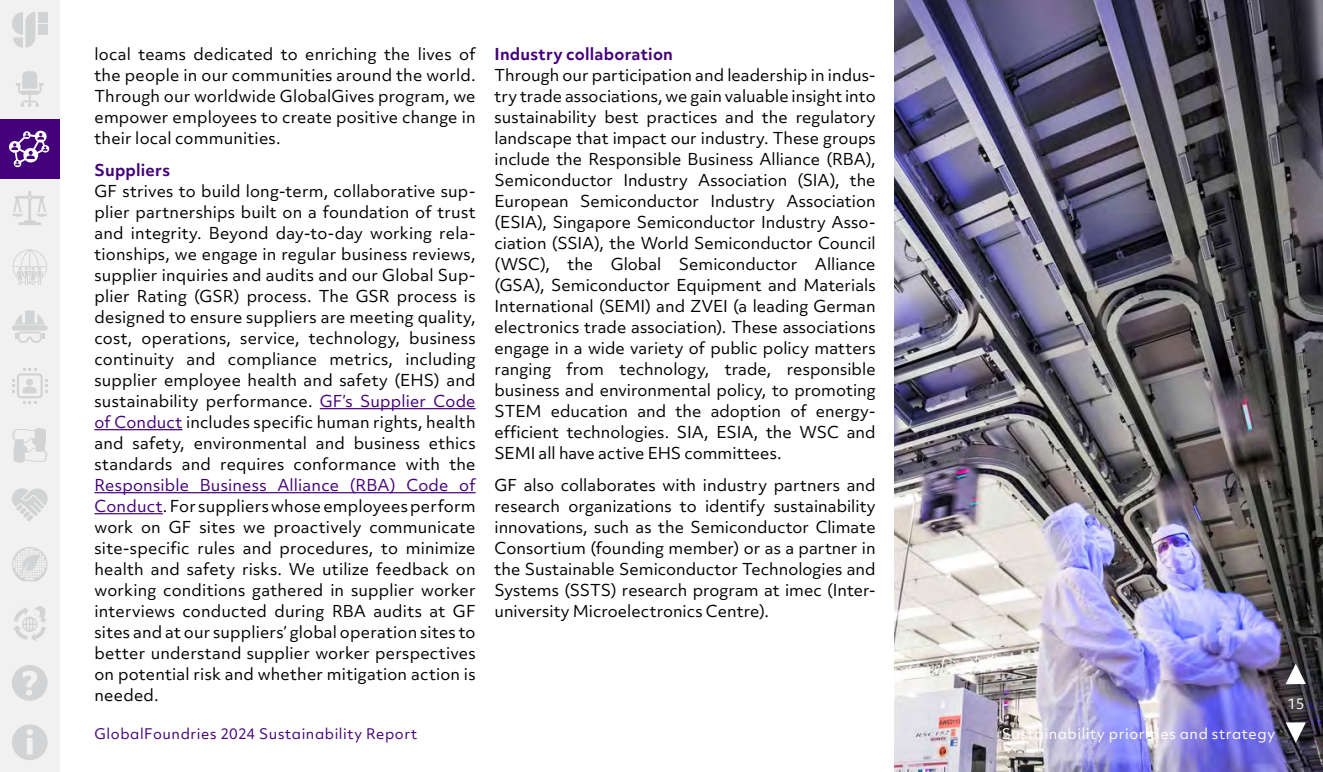
<style>
.page{position:relative;width:1323px;height:772px;background:#fff}
.page>*{position:absolute;margin:0;border:0;box-sizing:border-box;transform-origin:0 0}
._23-BODY_9_12{font:15.75px/21px "Objektiv Mk 3";letter-spacing:.005em;color:#000;text-align:justify}
._23_Deck_Sub1_bold{font:700 15.75px "Objektiv Mk 3";letter-spacing:.015em;color:#43007a}
.t1{font:14px "Objektiv Mk 2";letter-spacing:.04em;color:#43007a}
.O-BODY_9_12{font:14px "Objektiv Mk 2";letter-spacing:.04em;color:#fff}
.s1{color:#43007a}
</style>
<div class="page">
<div style="left:0;top:0;width:60px;height:60px;background:#f1f1f1"></div>
<div style="left:38px;top:25px;width:10px;height:10px;background:#d1d3d4"></div>
<div style="left:38px;top:12px;width:10px;height:10px;background:#d1d3d4"></div>
<svg style="left:12px;top:12px;width:23px;height:36px"></svg>
<div style="left:0;top:59px;width:60px;height:60px;background:#f1f1f1"></div>
<svg style="left:16px;top:71px;width:28px;height:36px"></svg>
<div style="left:0;top:178px;width:60px;height:60px;background:#f1f1f1"></div>
<svg style="left:12px;top:191px;width:36px;height:34px"></svg>
<div style="left:0;top:297px;width:60px;height:59px;background:#f1f1f1"></div>
<svg style="left:12px;top:310px;width:36px;height:33px"></svg>
<div style="left:0;top:237px;width:60px;height:60px;background:#f1f1f1"></div>
<svg style="left:13px;top:249px;width:34px;height:36px"></svg>
<div style="left:0;top:356px;width:60px;height:60px;background:#f1f1f1"></div>
<svg style="left:12px;top:368px;width:36px;height:36px"></svg>
<div style="left:0;top:415px;width:60px;height:60px;background:#f1f1f1"></div>
<svg style="left:12px;top:427px;width:36px;height:36px"></svg>
<div style="left:0;top:475px;width:60px;height:59px;background:#f1f1f1"></div>
<svg style="left:12px;top:488px;width:36px;height:33px"></svg>
<div style="left:0;top:534px;width:60px;height:60px;background:#f1f1f1"></div>
<svg style="left:12px;top:547px;width:36px;height:34px"></svg>
<div style="left:0;top:594px;width:60px;height:59px;background:#f1f1f1"></div>
<svg style="left:13px;top:606px;width:33px;height:35px"></svg>
<div style="left:0;top:653px;width:60px;height:59px;background:#f1f1f1"></div>
<svg style="left:12px;top:665px;width:36px;height:35px"></svg>
<div style="left:0;top:712px;width:60px;height:60px;background:#f1f1f1"></div>
<svg style="left:12px;top:724px;width:36px;height:36px"></svg>
<img style="left:894px;top:0;width:429px;height:772px">
<div style="left:0;top:119px;width:60px;height:59px;background:#43007a"></div>
<svg style="left:9px;top:130px;width:41px;height:38px"></svg>
<hr style="left:320px;top:408px;width:156px;height:1px;background:#43007a">
<hr style="left:94px;top:429px;width:89px;height:1px;background:#43007a">
<hr style="left:94px;top:492px;width:382px;height:1px;background:#43007a">
<hr style="left:94px;top:513px;width:69px;height:1px;background:#43007a">
<svg style="left:1286px;top:722px;width:20px;height:20px"></svg>
<svg style="left:1286px;top:664px;width:20px;height:20px"></svg>
<p class="_23-BODY_9_12" style="left:94px;top:43px;width:383px">local teams dedicated to enriching the lives of the people in our communities around the world.<br>Through our worldwide GlobalGives program, we empower employees to create positive change in their local communities.</p>
<p class="_23_Deck_Sub1_bold" style="left:94px;top:158px;width:77px">Suppliers</p>
<p class="_23-BODY_9_12" style="left:94px;top:180px;width:383px">GF strives to build long-term, collaborative sup&shy;plier partnerships built on a foundation of trust and integrity. Beyond day-to-day working rela&shy;tionships, we engage in regular business reviews, supplier inquiries and audits and our Global Sup&shy;plier Rating (GSR) process. The GSR process is designed to ensure suppliers are meeting quality, cost, operations, service, technology, business continuity and compliance metrics, including supplier employee health and safety (EHS) and sustainability performance. <span class="s1">GF’s Supplier Code of Conduct</span> includes specific human rights, health and safety, environmental and business ethics standards and requires conformance with the <span class="s1">Responsible Business Alliance (RBA) Code of Conduct</span>. For suppliers whose employees perform work on GF sites we proactively communicate site-specific rules and procedures, to minimize health and safety risks. We utilize feedback on working conditions gathered in supplier worker interviews conducted during RBA audits at GF sites and at our suppliers’ global operation sites to better understand supplier worker perspectives on potential risk and whether mitigation action is needed.</p>
<p class="t1" style="left:94px;top:724px;width:324px">GlobalFoundries 2024 Sustainability Report</p>
<p class="_23_Deck_Sub1_bold" style="left:495px;top:43px;width:180px">Industry collaboration</p>
<p class="_23-BODY_9_12" style="left:495px;top:64px;width:383px">Through our participation and leadership in indus&shy;try trade associations, we gain valuable insight into sustainability best practices and the regulatory landscape that impact our industry. These groups include the Responsible Business Alliance (RBA), Semiconductor Industry Association (SIA), the European Semiconductor Industry Association (ESIA), Singapore Semiconductor Industry Asso&shy;ciation (SSIA), the World Semiconductor Council (WSC), the Global Semiconductor Alliance (GSA), Semiconductor Equipment and Materials International (SEMI) and ZVEI (a leading German electronics trade association). These associations engage in a wide variety of public policy matters ranging from technology, trade, responsible business and environmental policy, to promoting STEM education and the adoption of energy&shy;efficient technologies. SIA, ESIA, the WSC and SEMI all have active EHS committees.</p>
<p class="_23-BODY_9_12" style="left:495px;top:474px;width:383px">GF also collaborates with industry partners and research organizations to identify sustainability innovations, such as the Semiconductor Climate Consortium (founding member) or as a partner in the Sustainable Semiconductor Technologies and Systems (SSTS) research program at imec (Inter&shy;university Microelectronics Centre).</p>
<p class="O-BODY_9_12" style="left:1002px;top:724px;width:275px">Sustainability priorities and strategy</p>
<p class="O-BODY_9_12" style="left:1287px;top:694px;width:18px">15</p>
</div>
